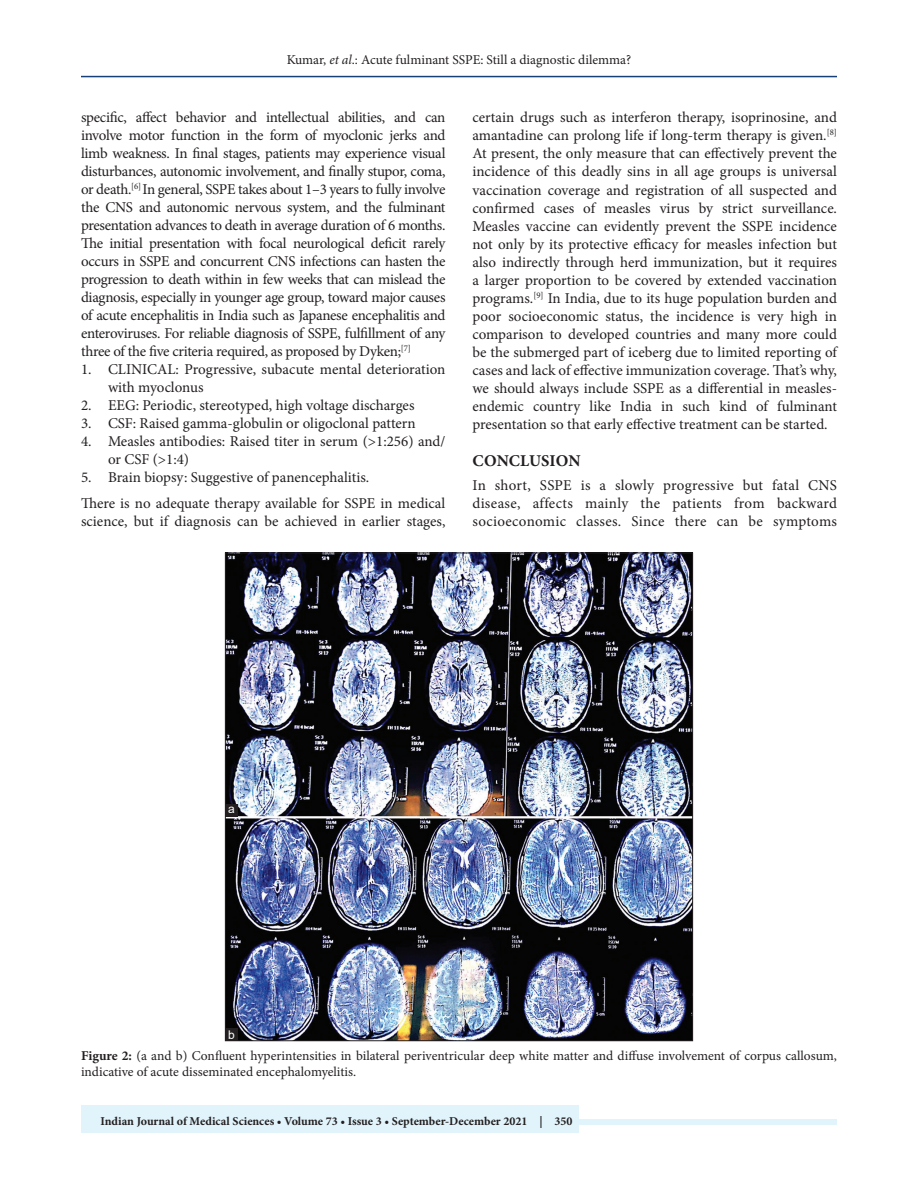
<style>
.page{position:relative;width:918px;height:1188px;background:#fff}
.page>*{position:absolute;margin:0;border:0;box-sizing:border-box;transform-origin:0 0}
.t1{font:700 16.5px "Minion Pro";color:#231f20}
.TX{font:15px/18px "Minion Pro";color:#231f20;text-align:justify}
.TX_No_After_Space{font:15px/18px "Minion Pro";letter-spacing:-.02em;color:#231f20;text-align:justify}
.L{font:15px/18px "Minion Pro";color:#231f20}
.LL{font:15px "Minion Pro";letter-spacing:-.005em;color:#231f20}
.FGC{font:13.5px/16.5px "Minion Pro";color:#231f20}
.JF{font:700 12px "Minion Pro";color:#231f20}
.LABEL{font:12px "Arial";color:#fff}
.s1{font-style:italic}
.s2{font-weight:700}
</style>
<div class="page">
<hr style="left:81px;top:76px;width:756px;height:1px;background:#164077">
<div style="left:81px;top:1119px;width:756px;height:6px;background:#e1f4fc"></div>
<div style="left:81px;top:1106px;width:498px;height:27px;background:#e1f4fc"></div>
<img style="left:227px;top:555px;width:464px;height:484px">
<div style="left:225px;top:1028px;width:13px;height:13px;background:#231f20"></div>
<div style="left:225px;top:804px;width:13px;height:13px;background:#231f20"></div>
<p class="FGC" style="left:287px;top:51px;width:346px">Kumar, <span class="s1">et al</span>.: Acute fulminant SSPE: Still a diagnostic dilemma?</p>
<p class="TX_No_After_Space" style="left:81px;top:109px;width:366px">specific, affect behavior and intellectual abilities, and can involve motor function in the form of myoclonic jerks and limb weakness. In final stages, patients may experience visual disturbances, autonomic involvement, and finally stupor, coma, or death.<sup>[6]</sup> In general, SSPE takes about 1–3 years to fully involve the CNS and autonomic nervous system, and the fulminant presentation advances to death in average duration of 6 months.<br>The initial presentation with focal neurological deficit rarely occurs in SSPE and concurrent CNS infections can hasten the progression to death within in few weeks that can mislead the diagnosis, especially in younger age group, toward major causes of acute encephalitis in India such as Japanese encephalitis and enteroviruses. For reliable diagnosis of SSPE, fulfillment of any three of the five criteria required, as proposed by Dyken;<sup>[7]</sup></p>
<p class="L" style="left:108px;top:361px;width:339px;text-indent:-27px">1. CLINICAL: Progressive, subacute mental deterioration with myoclonus</p>
<p class="L" style="left:81px;top:397px;width:335px">2. EEG: Periodic, stereotyped, high voltage discharges</p>
<p class="L" style="left:81px;top:415px;width:336px">3. CSF: Raised gamma-globulin or oligoclonal pattern</p>
<p class="L" style="left:108px;top:433px;width:339px;text-indent:-27px">4. Measles antibodies: Raised titer in serum (&gt;1:256) and/ or CSF (&gt;1:4)</p>
<p class="LL" style="left:81px;top:467px;width:290px">5. Brain biopsy: Suggestive of panencephalitis.</p>
<p class="TX" style="left:81px;top:494px;width:366px">There is no adequate therapy available for SSPE in medical science, but if diagnosis can be achieved in earlier stages,</p>
<p class="TX" style="left:472px;top:109px;width:366px">certain drugs such as interferon therapy, isoprinosine, and amantadine can prolong life if long-term therapy is given.<sup>[8] </sup>At present, the only measure that can effectively prevent the incidence of this deadly sins in all age groups is universal vaccination coverage and registration of all suspected and confirmed cases of measles virus by strict surveillance.<br>Measles vaccine can evidently prevent the SSPE incidence not only by its protective efficacy for measles infection but also indirectly through herd immunization, but it requires a larger proportion to be covered by extended vaccination programs.<sup>[9]</sup> In India, due to its huge population burden and poor socioeconomic status, the incidence is very high in comparison to developed countries and many more could be the submerged part of iceberg due to limited reporting of cases and lack of effective immunization coverage. That’s why, we should always include SSPE as a differential in measles&shy;endemic country like India in such kind of fulminant presentation so that early effective treatment can be started.</p>
<h1 class="t1" style="left:473px;top:449px;width:109px">CONCLUSION</h1>
<p class="TX" style="left:472px;top:476px;width:366px">In short, SSPE is a slowly progressive but fatal CNS disease, affects mainly the patients from backward socioeconomic classes. Since there can be symptoms</p>
<p class="LABEL" style="left:228px;top:801px;width:8px">a</p>
<p class="LABEL" style="left:228px;top:1026px;width:8px">b</p>
<p class="FGC" style="left:81px;top:1047px;width:758px"><span class="s2">Figure 2:</span> (a and b) Confluent hyperintensities in bilateral periventricular deep white matter and diffuse involvement of corpus callosum, indicative of acute disseminated encephalomyelitis.</p>
<p class="JF" style="left:100px;top:1113px;width:474px">Indian Journal of Medical Sciences • Volume 73 • Issue 3 • September-December 2021 | 350</p>
</div>
